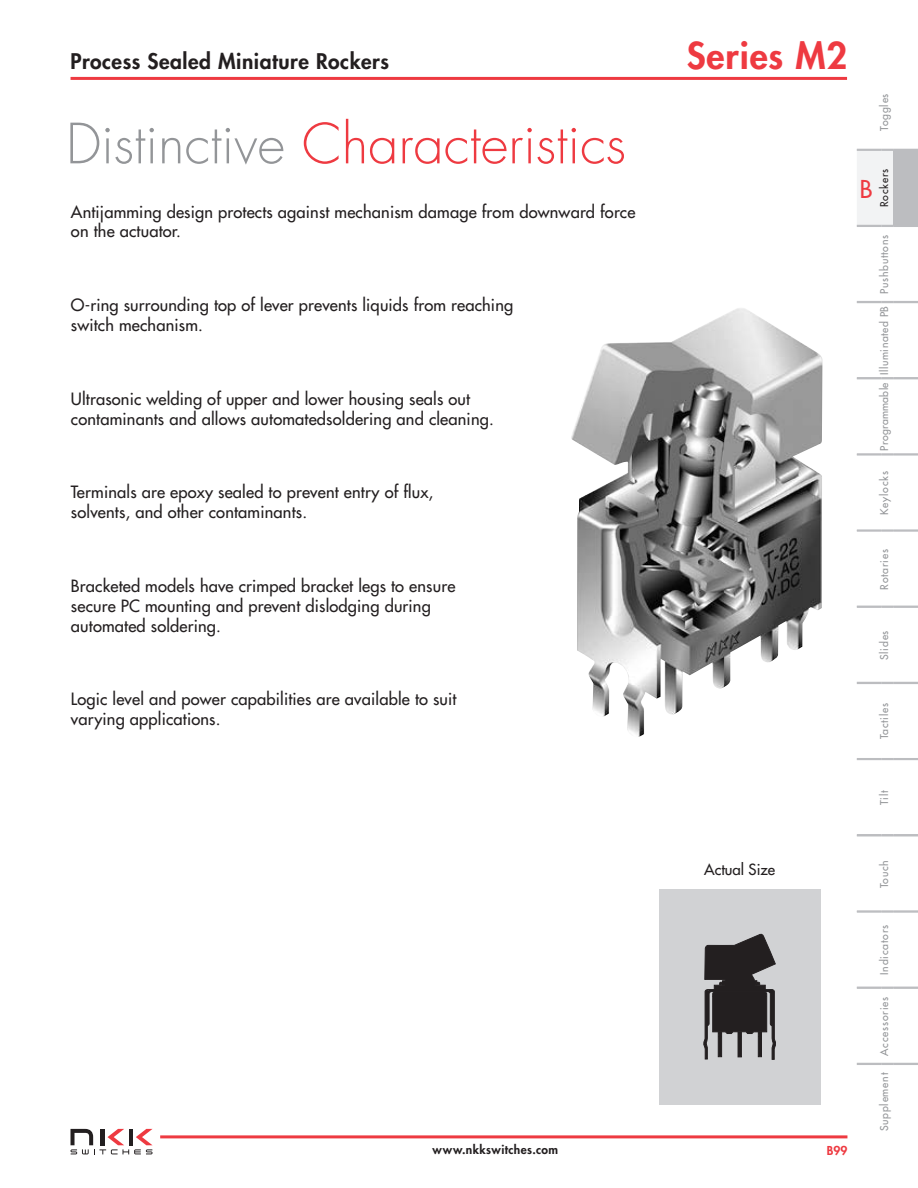
<style>
.page{position:relative;width:918px;height:1188px;background:#fff}
.page>*{position:absolute;margin:0;border:0;box-sizing:border-box;transform-origin:0 0}
.t1{font:300 54px "Futura Std";color:#ee3a41}
.t2{font:800 36px "Futura Std";letter-spacing:.025em;color:#ee3a41}
.t3{font:500 24px "Futura Std";color:#ee3a41}
.t4{font:800 21px "Futura Std";letter-spacing:.025em;color:#231f20}
.t5{font:500 16.5px/19.8px "Futura Std";letter-spacing:.01em;color:#231f20}
.t6{font:500 15px "Futura Std";color:#231f20}
.t7{font:800 12px "Futura Std";letter-spacing:.035em;color:#231f20}
.t8{font:800 12px "Futura Std";color:#ee3a41}
.t9{font:500 10.5px "Futura Std";letter-spacing:.075em;color:#939598}
.t10{font:500 10.5px "Futura Std";letter-spacing:.05em;color:#939598}
.t11{font:500 10.5px "Futura Std";letter-spacing:.025em;color:#939598}
.t12{font:500 10.5px "Futura Std";letter-spacing:.075em;color:#231f20}
.s1{color:#939598}
</style>
<div class="page">
<hr style="left:71px;top:77px;width:776px;height:3px;background:#ee3a41">
<svg style="left:71px;top:1129px;width:82px;height:25px"></svg>
<hr style="left:160px;top:1135px;width:687px;height:3px;background:#ee3a41">
<hr style="left:857px;top:911px;width:24px;height:2px;background:#bcbdc0">
<hr style="left:893px;top:911px;width:25px;height:2px;background:#bcbdc0">
<svg style="left:857px;top:987px;width:36px;height:2px"></svg>
<hr style="left:893px;top:987px;width:25px;height:2px;background:#bcbdc0">
<svg style="left:857px;top:1063px;width:61px;height:2px"></svg>
<hr style="left:857px;top:454px;width:24px;height:2px;background:#bcbdc0">
<hr style="left:857px;top:529px;width:24px;height:2px;background:#bcbdc0">
<hr style="left:893px;top:454px;width:25px;height:2px;background:#bcbdc0">
<hr style="left:893px;top:529px;width:25px;height:2px;background:#bcbdc0">
<hr style="left:857px;top:530px;width:24px;height:2px;background:#bcbdc0">
<svg style="left:881px;top:529px;width:12px;height:3px"></svg>
<hr style="left:893px;top:530px;width:25px;height:2px;background:#bcbdc0">
<svg style="left:857px;top:301px;width:61px;height:2px"></svg>
<svg style="left:857px;top:606px;width:36px;height:2px"></svg>
<hr style="left:893px;top:606px;width:25px;height:2px;background:#bcbdc0">
<svg style="left:857px;top:682px;width:61px;height:2px"></svg>
<hr style="left:857px;top:453px;width:24px;height:2px;background:#bcbdc0">
<svg style="left:881px;top:453px;width:12px;height:3px"></svg>
<svg style="left:857px;top:377px;width:61px;height:2px"></svg>
<hr style="left:893px;top:453px;width:25px;height:2px;background:#bcbdc0">
<svg style="left:857px;top:149px;width:61px;height:78px"></svg>
<hr style="left:893px;top:149px;width:25px;height:2px;background:#bcbdc0">
<hr style="left:857px;top:910px;width:24px;height:2px;background:#bcbdc0">
<svg style="left:881px;top:910px;width:12px;height:3px"></svg>
<hr style="left:893px;top:910px;width:25px;height:2px;background:#bcbdc0">
<svg style="left:857px;top:834px;width:36px;height:2px"></svg>
<svg style="left:857px;top:758px;width:61px;height:2px"></svg>
<hr style="left:893px;top:834px;width:25px;height:2px;background:#bcbdc0">
<div style="left:659px;top:889px;width:162px;height:216px;background:#d1d2d4"></div>
<svg style="left:703px;top:934px;width:73px;height:126px"></svg>
<div style="left:735px;top:967px;width:9px;height:9px;background:#231f20;border-radius:50%"></div>
<div style="left:735px;top:967px;width:9px;height:9px;border:1px solid #231f20;border-radius:50%"></div>
<img style="left:571px;top:308px;width:252px;height:429px">
<p class="t4" style="left:70px;top:48px;width:320px">Process Sealed Miniature Rockers</p>
<h2 class="t2" style="left:687px;top:33px;width:162px">Series M2</h2>
<h1 class="t1" style="left:66px;top:111px;width:562px"><span class="s1">Distinctive</span> Characteristics</h1>
<p class="t5" style="left:71px;top:202px;width:566px">Antijamming design protects against mechanism damage from downward force on the actuator.</p>
<p class="t5" style="left:71px;top:295px;width:444px">O-ring surrounding top of lever prevents liquids from reaching switch mechanism.</p>
<p class="t5" style="left:71px;top:389px;width:424px">Ultrasonic welding of upper and lower housing seals out contaminants and allows automatedsoldering and cleaning.</p>
<p class="t5" style="left:71px;top:483px;width:364px">Terminals are epoxy sealed to prevent entry of flux, solvents, and other contaminants.</p>
<p class="t5" style="left:71px;top:576px;width:386px">Bracketed models have crimped bracket legs to ensure secure PC mounting and prevent dislodging during automated soldering.</p>
<p class="t5" style="left:71px;top:690px;width:387px">Logic level and power capabilities are available to suit varying applications.</p>
<p class="t9" style="left:878px;top:131px;width:39px;rotate:-90deg">Toggles</p>
<h3 class="t3" style="left:860px;top:174px;width:14px">B</h3>
<p class="t12" style="left:878px;top:207px;width:40px;rotate:-90deg">Rockers</p>
<p class="t9" style="left:878px;top:294px;width:61px;rotate:-90deg">Pushbuttons</p>
<p class="t10" style="left:878px;top:375px;width:70px;rotate:-90deg">Illuminated PB</p>
<p class="t11" style="left:878px;top:451px;width:70px;rotate:-90deg">Programmable</p>
<p class="t9" style="left:878px;top:515px;width:45px;rotate:-90deg">Keylocks</p>
<p class="t9" style="left:878px;top:590px;width:42px;rotate:-90deg">Rotaries</p>
<p class="t9" style="left:878px;top:660px;width:31px;rotate:-90deg">Slides</p>
<p class="t9" style="left:878px;top:739px;width:38px;rotate:-90deg">Tactiles</p>
<p class="t9" style="left:878px;top:805px;width:16px;rotate:-90deg">Tilt</p>
<p class="t7" style="left:433px;top:1142px;width:127px">www.nkkswitches.com</p>
<p class="t6" style="left:704px;top:860px;width:73px">Actual Size</p>
<p class="t8" style="left:827px;top:1143px;width:22px">B99</p>
<p class="t9" style="left:878px;top:888px;width:30px;rotate:-90deg">Touch</p>
<p class="t9" style="left:878px;top:975px;width:51px;rotate:-90deg">Indicators</p>
<p class="t9" style="left:878px;top:1056px;width:60px;rotate:-90deg">Accessories</p>
<p class="t9" style="left:878px;top:1131px;width:60px;rotate:-90deg">Supplement</p>
</div>
